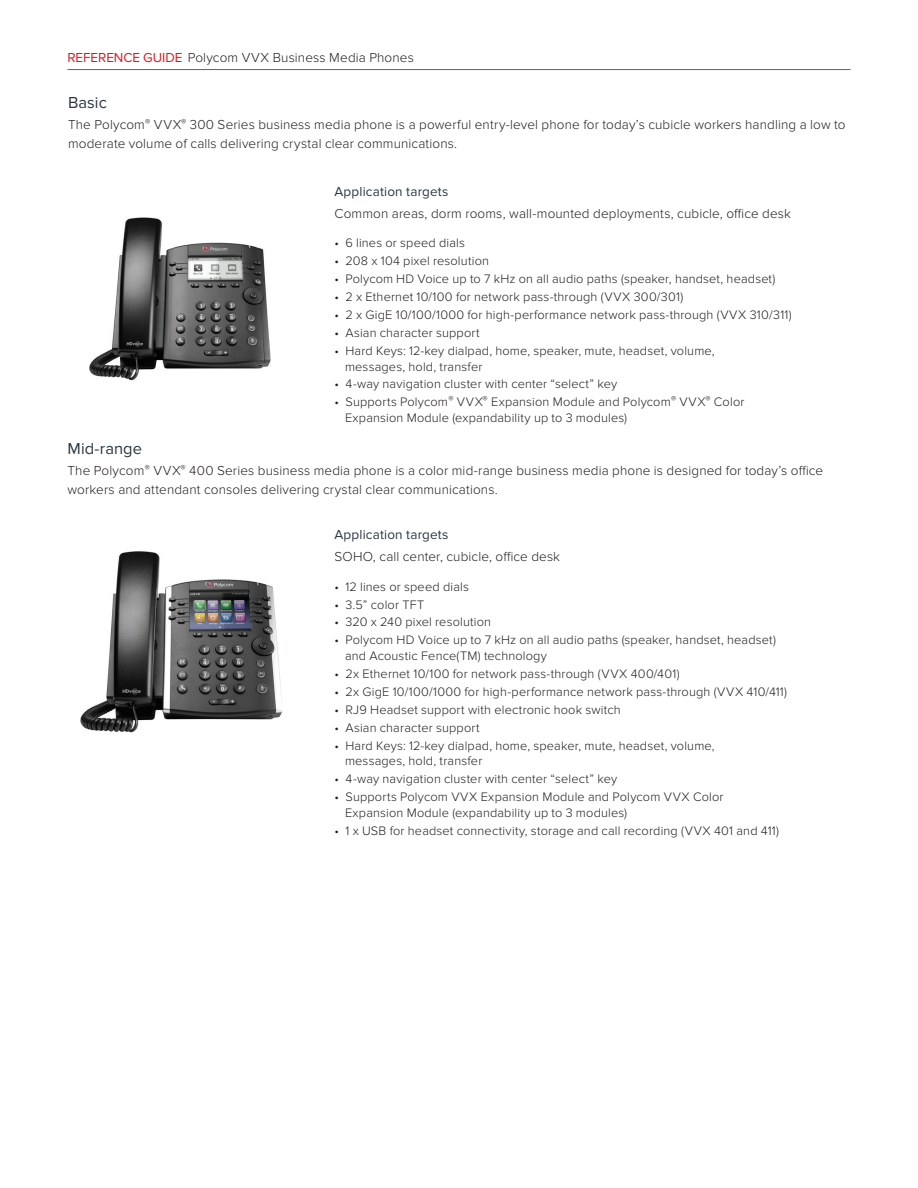
<style>
.page{position:relative;width:918px;height:1188px;background:#fff}
.page>*{position:absolute;margin:0;border:0;box-sizing:border-box;transform-origin:0 0}
.t1{font:16.5px "Proxima Nova";letter-spacing:.005em;color:#2c3742}
.t2{font:300 13.5px/19.5px "Proxima Nova";letter-spacing:.01em;color:#231f20}
.t3{font:13.5px "Proxima Nova";letter-spacing:.015em;color:#2c3742}
.t4{font:300 12.75px/15.8px "Proxima Nova";letter-spacing:.015em;color:#231f20}
.s1{font-weight:400;color:#d41b21}
</style>
<div class="page">
<hr style="left:68px;top:69px;width:782px;height:1px;background:#636366">
<img style="left:80px;top:551px;width:203px;height:182px">
<img style="left:89px;top:217px;width:182px;height:164px">
<p class="t2" style="left:68px;top:48px;width:348px"><span class="s1">REFERENCE GUIDE</span> Polycom VVX Business Media Phones</p>
<p class="t1" style="left:68px;top:93px;width:40px">Basic</p>
<p class="t2" style="left:68px;top:115px;width:779px">The Polycom<sup>®</sup> VVX<sup>®</sup> 300 Series business media phone is a powerful entry-level phone for today’s cubicle workers handling a low to moderate volume of calls delivering crystal clear communications.</p>
<p class="t3" style="left:334px;top:183px;width:116px">Application targets</p>
<p class="t2" style="left:334px;top:204px;width:458px">Common areas, dorm rooms, wall-mounted deployments, cubicle, office desk</p>
<p class="t4" style="left:334px;top:235px;width:132px">• 6 lines or speed dials</p>
<p class="t4" style="left:334px;top:253px;width:156px">• 208 x 104 pixel resolution</p>
<p class="t4" style="left:334px;top:271px;width:442px">• Polycom HD Voice up to 7 kHz on all audio paths (speaker, handset, headset)</p>
<p class="t4" style="left:335px;top:289px;width:350px">• 2 x Ethernet 10/100 for network pass-through (VVX 300/301)</p>
<p class="t4" style="left:335px;top:307px;width:459px">• 2 x GigE 10/100/1000 for high-performance network pass-through (VVX 310/311)</p>
<p class="t4" style="left:335px;top:325px;width:147px">• Asian character support</p>
<p class="t4" style="left:345px;top:343px;width:371px;text-indent:-11px">• Hard Keys: 12-key dialpad, home, speaker, mute, headset, volume, messages, hold, transfer</p>
<p class="t4" style="left:335px;top:376px;width:284px">• 4-way navigation cluster with center “select” key</p>
<p class="t4" style="left:345px;top:394px;width:401px;text-indent:-11px">• Supports Polycom<sup>®</sup> VVX<sup>®</sup> Expansion Module and Polycom<sup>®</sup> VVX<sup>®</sup> Color<br>Expansion Module (expandability up to 3 modules)</p>
<p class="t1" style="left:68px;top:439px;width:76px">Mid-range</p>
<p class="t2" style="left:68px;top:461px;width:757px">The Polycom<sup>®</sup> VVX<sup>®</sup> 400 Series business media phone is a color mid-range business media phone is designed for today’s office workers and attendant consoles delivering crystal clear communications.</p>
<p class="t3" style="left:335px;top:527px;width:116px">Application targets</p>
<p class="t2" style="left:335px;top:547px;width:227px">SOHO, call center, cubicle, office desk</p>
<p class="t4" style="left:334px;top:579px;width:136px">• 12 lines or speed dials</p>
<p class="t4" style="left:334px;top:597px;width:91px">• 3.5” color TFT</p>
<p class="t4" style="left:334px;top:614px;width:158px">• 320 x 240 pixel resolution</p>
<p class="t4" style="left:345px;top:632px;width:432px;text-indent:-11px">• Polycom HD Voice up to 7 kHz on all audio paths (speaker, handset, headset) and Acoustic Fence(TM) technology</p>
<p class="t4" style="left:334px;top:666px;width:347px">• 2x Ethernet 10/100 for network pass-through (VVX 400/401)</p>
<p class="t4" style="left:334px;top:684px;width:454px">• 2x GigE 10/100/1000 for high-performance network pass-through (VVX 410/411)</p>
<p class="t4" style="left:334px;top:702px;width:288px">• RJ9 Headset support with electronic hook switch</p>
<p class="t4" style="left:334px;top:720px;width:147px">• Asian character support</p>
<p class="t4" style="left:345px;top:738px;width:371px;text-indent:-11px">• Hard Keys: 12-key dialpad, home, speaker, mute, headset, volume, messages, hold, transfer</p>
<p class="t4" style="left:334px;top:771px;width:284px">• 4-way navigation cluster with center “select” key</p>
<p class="t4" style="left:345px;top:789px;width:380px;text-indent:-11px">• Supports Polycom VVX Expansion Module and Polycom VVX Color<br>Expansion Module (expandability up to 3 modules)</p>
<p class="t4" style="left:334px;top:823px;width:446px">• 1 x USB for headset connectivity, storage and call recording (VVX 401 and 411)</p>
</div>
